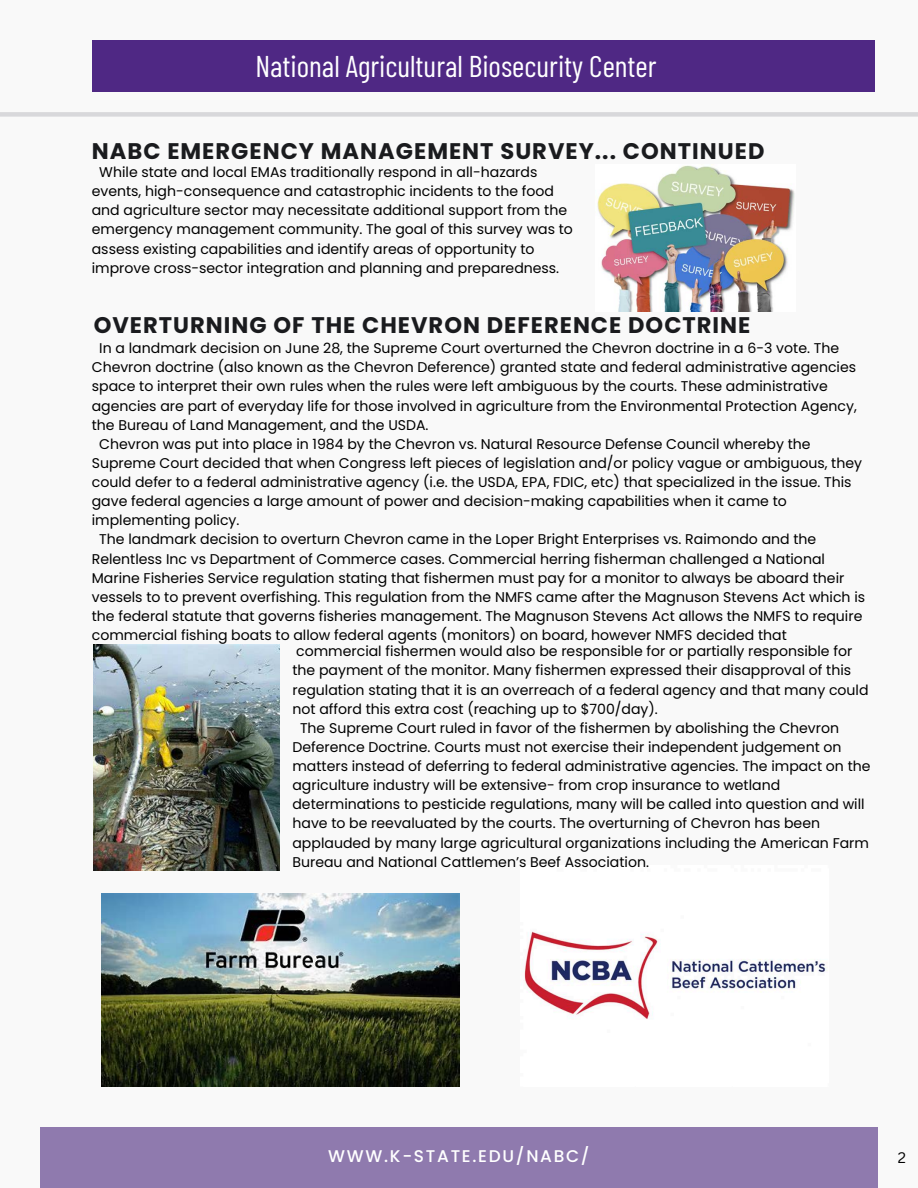
<style>
.page{position:relative;width:918px;height:1188px;background:#f9f9f9}
.page>*{position:absolute;margin:0;border:0;box-sizing:border-box;transform-origin:0 0}
.t1{font:30px "Barlow Condensed";color:#fff}
.t2{font:700 22.5px "Poppins";letter-spacing:.045em;color:#1a1b1e}
.t3{font:500 16.95px "Poppins";letter-spacing:.1em;color:#fff}
.t4{font:14.85px "Canva Sans";color:#000}
.t5{font:14.1px/19.2px "Poppins";color:#000}
</style>
<div class="page">
<div style="left:92px;top:40px;width:783px;height:52px;background:#4f2884"></div>
<div style="left:0;top:112px;width:918px;height:5px;background:#d8d8db"></div>
<div style="left:40px;top:1127px;width:838px;height:61px;background:#8f7aae"></div>
<img style="left:597px;top:166px;width:197px;height:145px">
<img style="left:94px;top:644px;width:185px;height:226px">
<img style="left:101px;top:893px;width:358px;height:194px">
<img style="left:524px;top:931px;width:303px;height:88px">
<p class="t1" style="left:255px;top:47px;width:403px">National Agricultural Biosecurity Center</p>
<p class="t2" style="left:92px;top:135px;width:674px">NABC EMERGENCY MANAGEMENT SURVEY... CONTINUED</p>
<p class="t5" style="left:92px;top:163px;width:483px;text-indent:8px">While state and local EMAs traditionally respond in all-hazards events, high-consequence and catastrophic incidents to the food and agriculture sector may necessitate additional support from the emergency management community. The goal of this survey was to assess existing capabilities and identify areas of opportunity to improve cross-sector integration and planning and preparedness.</p>
<p class="t2" style="left:94px;top:310px;width:658px">OVERTURNING OF THE CHEVRON DEFERENCE DOCTRINE</p>
<h2 class="t5" style="left:92px;top:339px;width:767px;text-indent:8px">In a landmark decision on June 28, the Supreme Court overturned the Chevron doctrine in a 6-3 vote. The Chevron doctrine (also known as the Chevron Deference) granted state and federal administrative agencies space to interpret their own rules when the rules were left ambiguous by the courts. These administrative agencies are part of everyday life for those involved in agriculture from the Environmental Protection Agency, the Bureau of Land Management, and the USDA.</h2>
<p class="t5" style="left:92px;top:434px;width:772px;text-indent:8px">Chevron was put into place in 1984 by the Chevron vs. Natural Resource Defense Council whereby the Supreme Court decided that when Congress left pieces of legislation and/or policy vague or ambiguous, they could defer to a federal administrative agency (i.e. the USDA, EPA, FDIC, etc) that specialized in the issue. This gave federal agencies a large amount of power and decision-making capabilities when it came to implementing policy.</p>
<p class="t5" style="left:92px;top:530px;width:775px;text-indent:8px">The landmark decision to overturn Chevron came in the Loper Bright Enterprises vs. Raimondo and the Relentless Inc vs Department of Commerce cases. Commercial herring fisherman challenged a National Marine Fisheries Service regulation stating that fishermen must pay for a monitor to always be aboard their vessels to to prevent overfishing. This regulation from the NMFS came after the Magnuson Stevens Act which is the federal statute that governs fisheries management. The Magnuson Stevens Act allows the NMFS to require commercial fishing boats to allow federal agents (monitors) on board, however NMFS decided that</p>
<p class="t5" style="left:292px;top:642px;width:578px">commercial fishermen would also be responsible for or partially responsible for the payment of the monitor. Many fishermen expressed their disapproval of this regulation stating that it is an overreach of a federal agency and that many could not afford this extra cost (reaching up to $700/day).</p>
<h3 class="t5" style="left:292px;top:718px;width:580px;text-indent:8px">The Supreme Court ruled in favor of the fishermen by abolishing the Chevron Deference Doctrine. Courts must not exercise their independent judgement on matters instead of deferring to federal administrative agencies. The impact on the agriculture industry will be extensive- from crop insurance to wetland determinations to pesticide regulations, many will be called into question and will have to be reevaluated by the courts. The overturning of Chevron has been applauded by many large agricultural organizations including the American Farm Bureau and National Cattlemen’s Beef Association.</h3>
<h1 class="t3" style="left:328px;top:1145px;width:263px">WWW.K-STATE.EDU/NABC/</h1>
<p class="t4" style="left:898px;top:1147px;width:10px">2</p>
</div>
